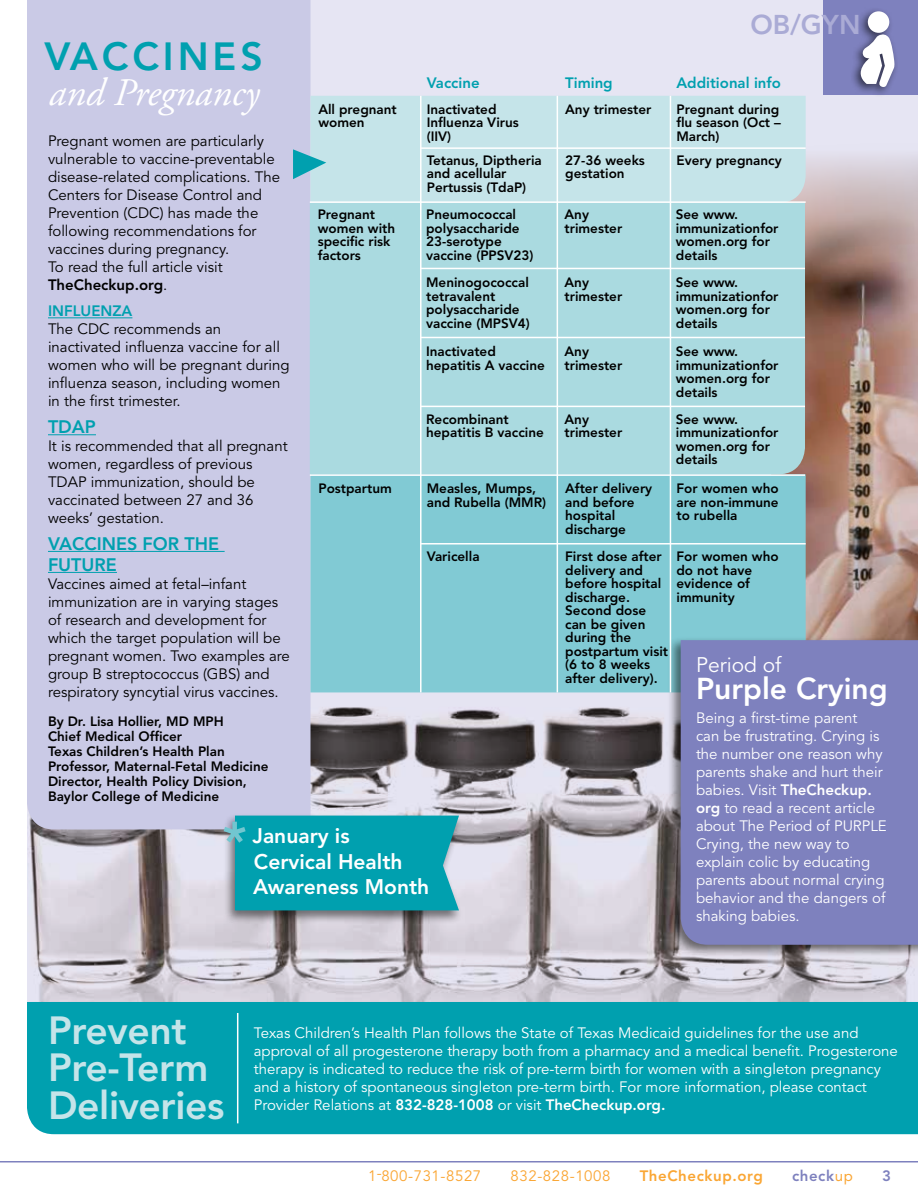
<style>
.page{position:relative;width:918px;height:1188px;background:#fff}
.page>*{position:absolute;margin:0;border:0;box-sizing:border-box;transform-origin:0 0}
.t1{font:800 54px "Avenir";color:#72c6d0}
.t2{font:800 39px/37.5px "Avenir";letter-spacing:-.01em;color:#c5e4e9}
.t3{font:italic 39px "Adobe Garamond Pro";color:#fff}
.t4{font:800 39px "Avenir";color:#00a0af}
.t5{font:800 30px "Avenir";color:#fff}
.t6{font:800 27px "Avenir";color:#aaabd5}
.t7{font:800 21px/25.5px "Avenir";color:#fff}
.t8{font:21px "Avenir";color:#fff}
.t9{font:800 18px "Avenir";color:#00a0af}
.t10{font:15px/18px "Avenir";color:#000}
.t11{font:15px/18px "Avenir";color:#fff}
.t12{font:800 15px "Avenir";color:#00a0af}
.t13{font:15px "Avenir";letter-spacing:.04em;color:#faa634}
.t14{font:800 15px "Avenir";letter-spacing:.04em;color:#faa634}
.t15{font:800 15px "Avenir";letter-spacing:.04em;color:#7e81be}
.t16{font:800 13.5px/13.5px "Avenir";color:#000}
.s1{font-weight:800}
.s2{font-weight:400;color:#faa634}
</style>
<div class="page">
<div style="left:310px;top:0;width:608px;height:142px;background:#e6e5f3"></div>
<img style="left:805px;top:142px;width:113px;height:494px">
<img style="left:27px;top:692px;width:891px;height:310px">
<div style="left:27px;top:0;width:283px;height:829px;background:#cacae6"></div>
<div style="left:27px;top:1002px;width:891px;height:132px;background:#00a0af"></div>
<div style="left:310px;top:96px;width:496px;height:105px;background:#c5e4e9"></div>
<div style="left:310px;top:203px;width:495px;height:271px;background:#aadae0"></div>
<div style="left:310px;top:474px;width:496px;height:218px;background:#81cad4"></div>
<div style="left:668px;top:636px;width:250px;height:322px;background:#000;opacity:.5"></div>
<div style="left:681px;top:640px;width:237px;height:305px;background:#7e81be"></div>
<hr style="left:0;top:1161px;width:918px;height:1px;background:#7e81be">
<div style="left:824px;top:0;width:94px;height:94px;background:#7e81be"></div>
<hr style="left:48px;top:317px;width:84px;height:1px;background:#00a0af">
<hr style="left:48px;top:434px;width:48px;height:1px;background:#00a0af">
<hr style="left:48px;top:551px;width:177px;height:1px;background:#00a0af">
<hr style="left:48px;top:572px;width:69px;height:1px;background:#00a0af">
<svg style="left:293px;top:149px;width:33px;height:30px"></svg>
<hr style="left:420px;top:96px;width:2px;height:596px;background:#fff">
<hr style="left:557px;top:96px;width:1px;height:596px;background:#fff">
<hr style="left:670px;top:96px;width:1px;height:596px;background:#fff">
<hr style="left:421px;top:147px;width:385px;height:2px;background:#fff">
<hr style="left:420px;top:268px;width:385px;height:1px;background:#fff">
<hr style="left:310px;top:201px;width:496px;height:2px;background:#fff">
<hr style="left:420px;top:337px;width:385px;height:1px;background:#fff">
<hr style="left:420px;top:406px;width:385px;height:1px;background:#fff">
<hr style="left:421px;top:543px;width:385px;height:2px;background:#fff">
<hr style="left:310px;top:474px;width:495px;height:2px;background:#fff">
<hr style="left:237px;top:1013px;width:1px;height:110px;background:#fff">
<div style="left:850px;top:7px;width:50px;height:90px;background:#000;opacity:.6"></div>
<svg style="left:861px;top:33px;width:33px;height:54px;background:#cacada"></svg>
<div style="left:868px;top:11px;width:21px;height:22px;background:#fff;border-radius:50%"></div>
<div style="left:223px;top:813px;width:240px;height:111px;background:#000;opacity:.5"></div>
<div style="left:235px;top:816px;width:224px;height:94px;background:#00a0af"></div>
<h3 class="t6" style="left:751px;top:9px;width:111px">OB/GYN</h3>
<h2 class="t4" style="left:44px;top:34px;width:54px">Vaccines</h2>
<h2 class="t3" style="left:49px;top:69px;width:212px">and Pregnancy</h2>
<p class="t12" style="left:427px;top:74px;width:54px">Vaccine</p>
<p class="t12" style="left:565px;top:74px;width:49px">Timing</p>
<p class="t12" style="left:676px;top:74px;width:106px">Additional info</p>
<p class="t16" style="left:318px;top:102px;width:80px">All pregnant women</p>
<p class="t16" style="left:427px;top:102px;width:94px">Inactivated<br>Influenza Virus (IIV)</p>
<p class="t16" style="left:427px;top:153px;width:117px">Tetanus, Diptheria and acellular<br>Pertussis (TdaP)</p>
<p class="t16" style="left:426px;top:208px;width:109px">Pneumococcal polysaccharide<br>23-serotype vaccine (PPSV23)</p>
<p class="t16" style="left:426px;top:276px;width:105px">Meninogococcal tetravalent polysaccharide vaccine (MPSV4)</p>
<p class="t16" style="left:426px;top:345px;width:120px">Inactivated hepatitis A vaccine</p>
<p class="t16" style="left:676px;top:102px;width:106px">Pregnant during flu season (Oct –<br>March)</p>
<p class="t16" style="left:676px;top:153px;width:107px">Every pregnancy</p>
<p class="t16" style="left:565px;top:102px;width:88px">Any trimester</p>
<p class="t16" style="left:565px;top:153px;width:81px">27-36 weeks gestation</p>
<p class="t16" style="left:565px;top:208px;width:59px">Any trimester</p>
<p class="t10" style="left:48px;top:132px;width:234px">Pregnant women are particularly vulnerable to vaccine-preventable disease-related complications. The<br>Centers for Disease Control and<br>Prevention (CDC) has made the following recommendations for vaccines during pregnancy.<br>To read the full article visit<br><span class="s1">TheCheckup.org</span>.</p>
<p class="t12" style="left:48px;top:302px;width:15px">Influen</p>
<p class="t12" style="left:112px;top:302px;width:19px">za</p>
<p class="t10" style="left:48px;top:321px;width:243px">The CDC recommends an inactivated influenza vaccine for all women who will be pregnant during influenza season, including women in the first trimester.</p>
<h3 class="t9" style="left:48px;top:416px;width:49px">TDAP</h3>
<p class="t10" style="left:48px;top:437px;width:241px">It is recommended that all pregnant women, regardless of previous<br>TDAP immunization, should be vaccinated between 27 and 36 weeks’ gestation.</p>
<h3 class="t9" style="left:48px;top:533px;width:24px">Vaccines</h3>
<h3 class="t9" style="left:143px;top:533px;width:13px">for</h3>
<h3 class="t9" style="left:185px;top:533px;width:13px">the</h3>
<h3 class="t9" style="left:48px;top:554px;width:23px">Future</h3>
<p class="t10" style="left:48px;top:575px;width:243px">Vaccines aimed at fetal–infant immunization are in varying stages of research and development for which the target population will be pregnant women. Two examples are group B streptococcus (GBS) and respiratory syncytial virus vaccines.</p>
<p class="t16" style="left:48px;top:714px;width:222px;line-height:15px">By Dr. Lisa Hollier, MD MPH<br>Chief Medical Officer<br>Texas Children’s Health Plan<br>Professor, Maternal-Fetal Medicine<br>Director, Health Policy Division,<br>Baylor College of Medicine</p>
<p class="t16" style="left:676px;top:208px;width:104px">See www. immunizationfor women.org for details</p>
<p class="t16" style="left:676px;top:276px;width:104px">See www. immunizationfor women.org for details</p>
<p class="t16" style="left:676px;top:345px;width:104px">See www. immunizationfor women.org for details</p>
<p class="t16" style="left:676px;top:412px;width:104px">See www. immunizationfor women.org for details</p>
<p class="t16" style="left:676px;top:482px;width:104px;text-align:justify">For women who are non-immune to rubella</p>
<p class="t16" style="left:676px;top:550px;width:104px">For women who do not have evidence of immunity</p>
<p class="t16" style="left:318px;top:208px;width:79px">Pregnant women with specific risk factors</p>
<p class="t16" style="left:565px;top:276px;width:59px">Any trimester</p>
<p class="t16" style="left:565px;top:345px;width:59px">Any trimester</p>
<p class="t16" style="left:426px;top:412px;width:119px">Recombinant hepatitis B vaccine</p>
<p class="t16" style="left:565px;top:412px;width:59px">Any trimester</p>
<p class="t16" style="left:565px;top:482px;width:89px">After delivery and before hospital discharge</p>
<p class="t16" style="left:565px;top:550px;width:105px">First dose after delivery and before hospital discharge.<br>Second dose can be given during the postpartum visit (6 to 8 weeks after delivery).</p>
<p class="t16" style="left:427px;top:482px;width:121px">Measles, Mumps, and Rubella (MMR)</p>
<p class="t16" style="left:318px;top:482px;width:75px">Postpartum</p>
<p class="t16" style="left:427px;top:550px;width:54px">Varicella</p>
<h3 class="t8" style="left:696px;top:653px;width:87px">Period of</h3>
<h3 class="t5" style="left:696px;top:671px;width:193px">Purple Crying</h3>
<p class="t11" style="left:696px;top:710px;width:192px">Being a first-time parent<br>can be frustrating. Crying is the number one reason why parents shake and hurt their babies. Visit <span class="s1">TheCheckup. org</span> to read a recent article about The Period of PURPLE<br>Crying, the new way to explain colic by educating parents about normal crying behavior and the dangers of shaking babies.</p>
<h1 class="t1" style="left:222px;top:809px;width:27px">*</h1>
<h3 class="t7" style="left:253px;top:823px;width:178px">January is<br>Cervical Health<br>Awareness Month</h3>
<h2 class="t2" style="left:48px;top:1011px;width:178px">Prevent<br>Pre-Term<br>Deliveries</h2>
<p class="t11" style="left:254px;top:1025px;width:646px">Texas Children’s Health Plan follows the State of Texas Medicaid guidelines for the use and approval of all progesterone therapy both from a pharmacy and a medical benefit. Progesterone therapy is indicated to reduce the risk of pre-term birth for women with a singleton pregnancy and a history of spontaneous singleton pre-term birth. For more information, please contact Provider Relations at <span class="s1">832-828-1008</span> or visit <span class="s1">TheCheckup.org.</span></p>
<p class="t13" style="left:368px;top:1167px;width:115px">1-800-731-8527</p>
<p class="t13" style="left:511px;top:1167px;width:101px">832-828-1008</p>
<p class="t14" style="left:640px;top:1167px;width:125px">TheCheckup.org</p>
<p class="t15" style="left:792px;top:1167px;width:62px">check<span class="s2">up</span></p>
<p class="t15" style="left:882px;top:1167px;width:10px">3</p>
</div>
